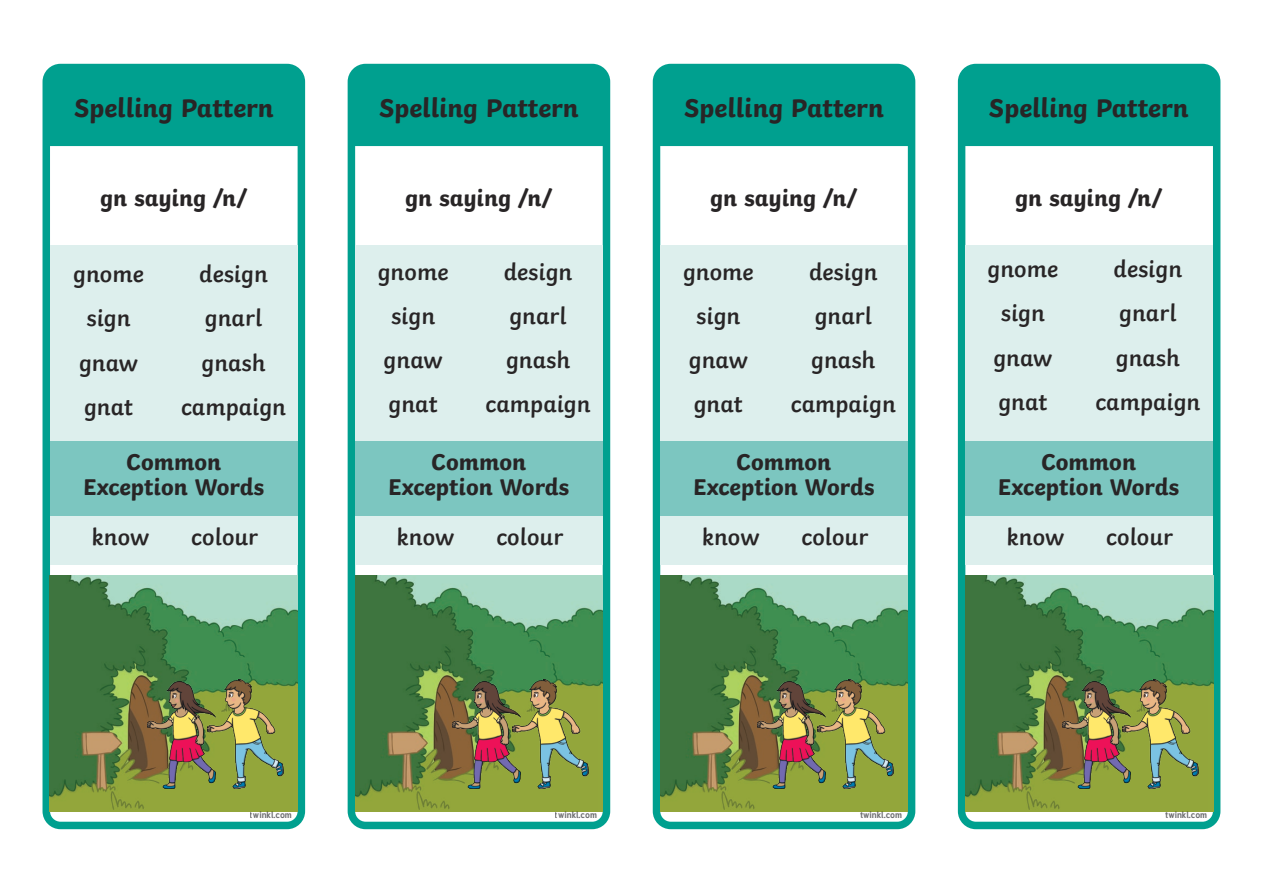
<style>
.page{position:relative;width:1263px;height:893px;background:#fff}
.page>*{position:absolute;margin:0;border:0;box-sizing:border-box;transform-origin:0 0}
.Heading_2{font:700 27px "Twinkl";color:#282526}
.KS1_Body_Copy{font:600 24px "Twinkl";color:#282526}
.KS1_Body_Copy-2{font:700 24px/25.5px "Twinkl";color:#282526;text-align:center}
.t1{font:700 9px "Tuffy";color:#6b6b6e}
</style>
<div class="page">
<div style="left:348px;top:64px;width:262px;height:765px;border:8px solid #00a08f;border-radius:14px"></div>
<div style="left:653px;top:64px;width:262px;height:765px;border:8px solid #00a08f;border-radius:14px"></div>
<div style="left:958px;top:64px;width:262px;height:765px;border:8px solid #00a08f;border-radius:14px"></div>
<div style="left:43px;top:64px;width:262px;height:765px;border:8px solid #00a08f;border-radius:14px"></div>
<img style="left:50px;top:576px;width:248px;height:235px">
<img style="left:355px;top:576px;width:248px;height:235px">
<img style="left:660px;top:576px;width:248px;height:235px">
<img style="left:965px;top:576px;width:248px;height:235px">
<img style="left:147px;top:681px;width:60px;height:108px">
<img style="left:452px;top:681px;width:60px;height:108px">
<img style="left:757px;top:681px;width:60px;height:108px">
<img style="left:1062px;top:681px;width:61px;height:108px">
<img style="left:207px;top:679px;width:76px;height:110px">
<img style="left:512px;top:679px;width:76px;height:110px">
<img style="left:817px;top:679px;width:76px;height:110px">
<img style="left:1123px;top:679px;width:75px;height:110px">
<div style="left:50px;top:244px;width:248px;height:320px;background:#ddefed"></div>
<div style="left:355px;top:244px;width:248px;height:320px;background:#ddefed"></div>
<div style="left:660px;top:244px;width:248px;height:320px;background:#ddefed"></div>
<div style="left:965px;top:244px;width:247px;height:320px;background:#ddefed"></div>
<div style="left:50px;top:441px;width:248px;height:74px;background:#7cc6c0"></div>
<div style="left:355px;top:441px;width:248px;height:74px;background:#7cc6c0"></div>
<div style="left:660px;top:441px;width:248px;height:74px;background:#7cc6c0"></div>
<div style="left:965px;top:441px;width:247px;height:74px;background:#7cc6c0"></div>
<div style="left:48px;top:71px;width:252px;height:75px;background:#00a08f"></div>
<div style="left:353px;top:71px;width:251px;height:75px;background:#00a08f"></div>
<div style="left:657px;top:71px;width:254px;height:75px;background:#00a08f"></div>
<div style="left:964px;top:71px;width:249px;height:75px;background:#00a08f"></div>
<p class="Heading_2" style="left:74px;top:86px;width:201px">Spelling Pattern</p>
<p class="Heading_2" style="left:379px;top:86px;width:201px">Spelling Pattern</p>
<p class="Heading_2" style="left:684px;top:86px;width:201px">Spelling Pattern</p>
<p class="Heading_2" style="left:989px;top:86px;width:201px">Spelling Pattern</p>
<p class="KS1_Body_Copy-2" style="left:100px;top:183px;width:149px">gn saying /n/</p>
<p class="KS1_Body_Copy-2" style="left:405px;top:183px;width:149px">gn saying /n/</p>
<p class="KS1_Body_Copy-2" style="left:710px;top:183px;width:149px">gn saying /n/</p>
<p class="KS1_Body_Copy-2" style="left:1015px;top:183px;width:149px">gn saying /n/</p>
<p class="KS1_Body_Copy" style="left:73px;top:255px;width:72px">gnome</p>
<p class="KS1_Body_Copy" style="left:86px;top:299px;width:46px">sign</p>
<p class="KS1_Body_Copy" style="left:79px;top:344px;width:60px">gnaw</p>
<p class="KS1_Body_Copy" style="left:84px;top:388px;width:51px">gnat</p>
<p class="KS1_Body_Copy" style="left:199px;top:255px;width:70px">design</p>
<p class="KS1_Body_Copy" style="left:205px;top:299px;width:59px">gnarl</p>
<p class="KS1_Body_Copy" style="left:201px;top:344px;width:66px">gnash</p>
<p class="KS1_Body_Copy" style="left:181px;top:388px;width:107px">campaign</p>
<p class="KS1_Body_Copy" style="left:378px;top:253px;width:72px">gnome</p>
<p class="KS1_Body_Copy" style="left:391px;top:297px;width:46px">sign</p>
<p class="KS1_Body_Copy" style="left:384px;top:341px;width:60px">gnaw</p>
<p class="KS1_Body_Copy" style="left:389px;top:385px;width:51px">gnat</p>
<p class="KS1_Body_Copy" style="left:504px;top:253px;width:70px">design</p>
<p class="KS1_Body_Copy" style="left:509px;top:297px;width:59px">gnarl</p>
<p class="KS1_Body_Copy" style="left:506px;top:341px;width:66px">gnash</p>
<p class="KS1_Body_Copy" style="left:486px;top:385px;width:107px">campaign</p>
<p class="KS1_Body_Copy" style="left:683px;top:253px;width:72px">gnome</p>
<p class="KS1_Body_Copy" style="left:696px;top:297px;width:46px">sign</p>
<p class="KS1_Body_Copy" style="left:689px;top:341px;width:60px">gnaw</p>
<p class="KS1_Body_Copy" style="left:694px;top:385px;width:51px">gnat</p>
<p class="KS1_Body_Copy" style="left:809px;top:253px;width:70px">design</p>
<p class="KS1_Body_Copy" style="left:815px;top:297px;width:59px">gnarl</p>
<p class="KS1_Body_Copy" style="left:811px;top:341px;width:66px">gnash</p>
<p class="KS1_Body_Copy" style="left:791px;top:385px;width:107px">campaign</p>
<p class="KS1_Body_Copy" style="left:987px;top:250px;width:72px">gnome</p>
<p class="KS1_Body_Copy" style="left:1001px;top:294px;width:46px">sign</p>
<p class="KS1_Body_Copy" style="left:993px;top:339px;width:60px">gnaw</p>
<p class="KS1_Body_Copy" style="left:998px;top:383px;width:51px">gnat</p>
<p class="KS1_Body_Copy" style="left:1113px;top:250px;width:70px">design</p>
<p class="KS1_Body_Copy" style="left:1119px;top:294px;width:59px">gnarl</p>
<p class="KS1_Body_Copy" style="left:1116px;top:339px;width:66px">gnash</p>
<p class="KS1_Body_Copy" style="left:1095px;top:383px;width:107px">campaign</p>
<p class="KS1_Body_Copy-2" style="left:83px;top:446px;width:183px">Common<br>Exception Words</p>
<p class="KS1_Body_Copy-2" style="left:388px;top:446px;width:183px">Common<br>Exception Words</p>
<p class="KS1_Body_Copy-2" style="left:693px;top:446px;width:183px">Common<br>Exception Words</p>
<p class="KS1_Body_Copy-2" style="left:998px;top:446px;width:183px">Common<br>Exception Words</p>
<p class="KS1_Body_Copy" style="left:92px;top:518px;width:59px">know</p>
<p class="KS1_Body_Copy" style="left:191px;top:518px;width:68px">colour</p>
<p class="KS1_Body_Copy" style="left:397px;top:518px;width:59px">know</p>
<p class="KS1_Body_Copy" style="left:496px;top:518px;width:68px">colour</p>
<p class="KS1_Body_Copy" style="left:702px;top:518px;width:59px">know</p>
<p class="KS1_Body_Copy" style="left:801px;top:518px;width:68px">colour</p>
<p class="KS1_Body_Copy" style="left:1006px;top:518px;width:59px">know</p>
<p class="KS1_Body_Copy" style="left:1106px;top:518px;width:68px">colour</p>
<p class="t1" style="left:250px;top:808px;width:43px">twinkl.com</p>
<p class="t1" style="left:555px;top:808px;width:43px">twinkl.com</p>
<p class="t1" style="left:860px;top:808px;width:43px">twinkl.com</p>
<p class="t1" style="left:1165px;top:808px;width:43px">twinkl.com</p>
</div>
